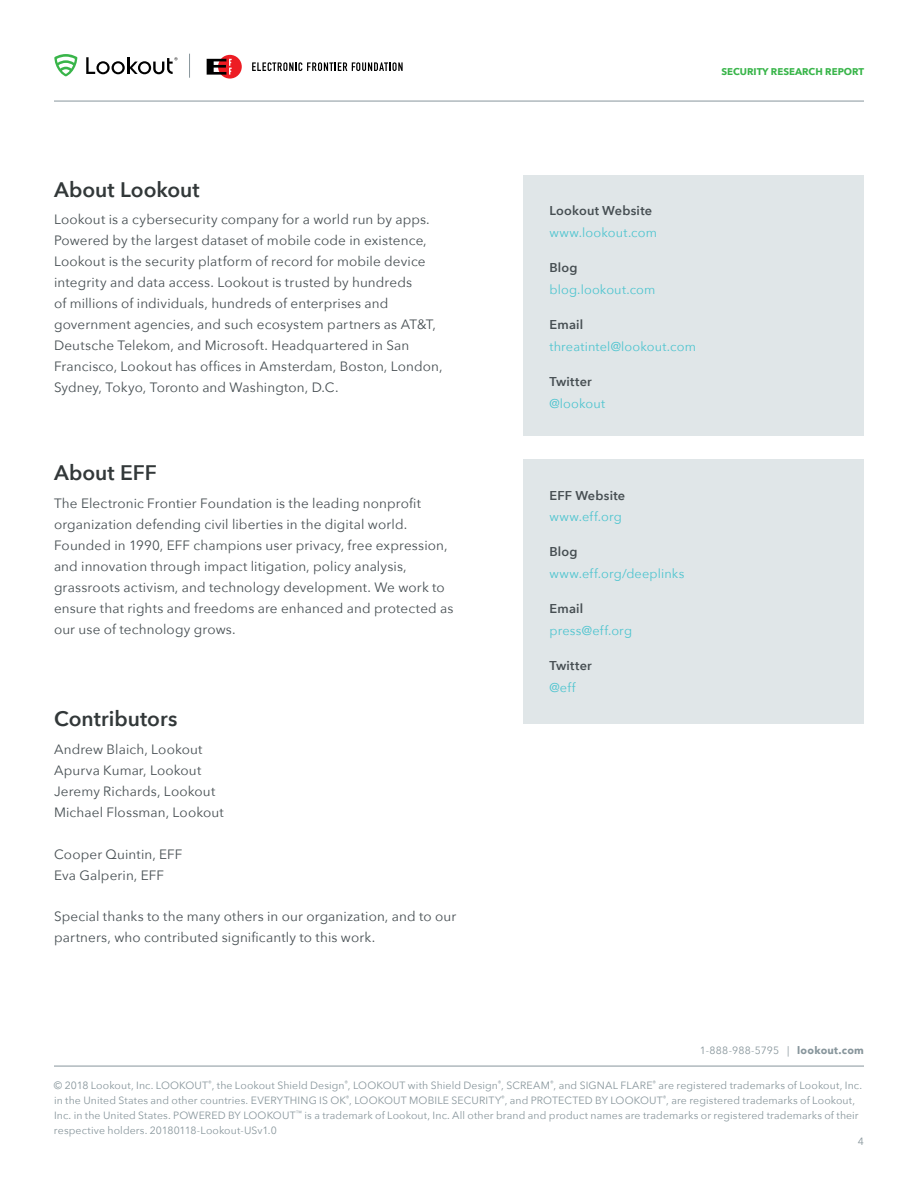
<style>
.page{position:relative;width:918px;height:1188px;background:#fff}
.page>*{position:absolute;margin:0;border:0;box-sizing:border-box;transform-origin:0 0}
.t1{font:600 21px "Avenir Next";letter-spacing:.005em;color:#323839}
.t2{font:13.5px/21px "Avenir Next";letter-spacing:.01em;color:#464e52}
.t3{font:12.75px "Avenir Next";letter-spacing:.01em;color:#4dc4cf}
.t4{font:600 12.75px "Avenir Next";letter-spacing:.015em;color:#464e52}
.t5{font:12.75px "Avenir Next";letter-spacing:.03em;color:#4dc4cf}
.t6{font:10.5px/15px "Avenir Next";letter-spacing:.01em;color:#88969c}
.t7{font:700 9.75px "Avenir Next";color:#39b54a}
.s1{font-weight:700}
</style>
<div class="page">
<hr style="left:54px;top:101px;width:810px;height:1px;background:#88969c">
<svg style="left:252px;top:62px;width:151px;height:9px"></svg>
<svg style="left:206px;top:54px;width:36px;height:25px"></svg>
<svg style="left:189px;top:54px;width:1px;height:24px"></svg>
<svg style="left:54px;top:54px;width:23px;height:22px"></svg>
<svg style="left:86px;top:57px;width:92px;height:17px"></svg>
<hr style="left:54px;top:1066px;width:810px;height:1px;background:#88969c">
<div style="left:523px;top:176px;width:341px;height:260px;background:#e0e6e8"></div>
<div style="left:523px;top:459px;width:341px;height:265px;background:#e0e6e8"></div>
<h1 class="t1" style="left:54px;top:171px;width:147px">About Lookout</h1>
<p class="t2" style="left:54px;top:208px;width:390px">Lookout is a cybersecurity company for a world run by apps.<br>Powered by the largest dataset of mobile code in existence, Lookout is the security platform of record for mobile device integrity and data access. Lookout is trusted by hundreds<br>of millions of individuals, hundreds of enterprises and government agencies, and such ecosystem partners as AT&amp;T, Deutsche Telekom, and Microsoft. Headquartered in San Francisco, Lookout has offices in Amsterdam, Boston, London, Sydney, Tokyo, Toronto and Washington, D.C.</p>
<h1 class="t1" style="left:54px;top:455px;width:104px">About EFF</h1>
<p class="t2" style="left:54px;top:492px;width:401px">The Electronic Frontier Foundation is the leading nonprofit organization defending civil liberties in the digital world.<br>Founded in 1990, EFF champions user privacy, free expression, and innovation through impact litigation, policy analysis, grassroots activism, and technology development. We work to ensure that rights and freedoms are enhanced and protected as our use of technology grows.</p>
<h1 class="t1" style="left:54px;top:701px;width:125px">Contributors</h1>
<p class="t2" style="left:54px;top:738px;width:171px">Andrew Blaich, Lookout<br>Apurva Kumar, Lookout<br>Jeremy Richards, Lookout<br>Michael Flossman, Lookout</p>
<p class="t2" style="left:54px;top:843px;width:130px">Cooper Quintin, EFF<br>Eva Galperin, EFF</p>
<p class="t2" style="left:54px;top:905px;width:404px">Special thanks to the many others in our organization, and to our partners, who contributed significantly to this work.</p>
<p class="t7" style="left:721px;top:63px;width:144px">SECURITY RESEARCH REPORT</p>
<p class="t4" style="left:549px;top:200px;width:104px">Lookout Website</p>
<p class="t3" style="left:549px;top:222px;width:109px">www.lookout.com</p>
<p class="t4" style="left:549px;top:257px;width:30px">Blog</p>
<p class="t3" style="left:549px;top:279px;width:107px">blog.lookout.com</p>
<p class="t4" style="left:549px;top:314px;width:35px">Email</p>
<p class="t3" style="left:549px;top:336px;width:148px">threatintel@lookout.com</p>
<p class="t4" style="left:549px;top:371px;width:44px">Twitter</p>
<p class="t3" style="left:549px;top:392px;width:57px">@lookout</p>
<p class="t4" style="left:549px;top:484px;width:77px">EFF Website</p>
<p class="t5" style="left:549px;top:506px;width:74px">www.eff.org</p>
<p class="t4" style="left:549px;top:541px;width:30px">Blog</p>
<p class="t3" style="left:549px;top:563px;width:136px">www.eff.org/deeplinks</p>
<p class="t4" style="left:549px;top:598px;width:35px">Email</p>
<p class="t3" style="left:549px;top:620px;width:84px">press@eff.org</p>
<p class="t4" style="left:549px;top:655px;width:44px">Twitter</p>
<p class="t3" style="left:549px;top:677px;width:28px">@eff</p>
<p class="t6" style="left:700px;top:1042px;width:166px">1-888-988-5795 | <span class="s1">lookout.com</span></p>
<p class="t6" style="left:54px;top:1077px;width:810px">© 2018 Lookout, Inc. LOOKOUT<sup>®</sup>, the Lookout Shield Design<sup>®</sup>, LOOKOUT with Shield Design<sup>®</sup>, SCREAM<sup>®</sup>, and SIGNAL FLARE<sup>®</sup> are registered trademarks of Lookout, Inc. in the United States and other countries. EVERYTHING IS OK<sup>®</sup>, LOOKOUT MOBILE SECURITY<sup>®</sup>, and PROTECTED BY LOOKOUT<sup>®</sup>, are registered trademarks of Lookout, Inc. in the United States. POWERED BY LOOKOUT<sup>™</sup> is a trademark of Lookout, Inc. All other brand and product names are trademarks or registered trademarks of their respective holders. 20180118-Lookout-USv1.0</p>
<p class="t6" style="left:858px;top:1133px;width:8px">4</p>
</div>
